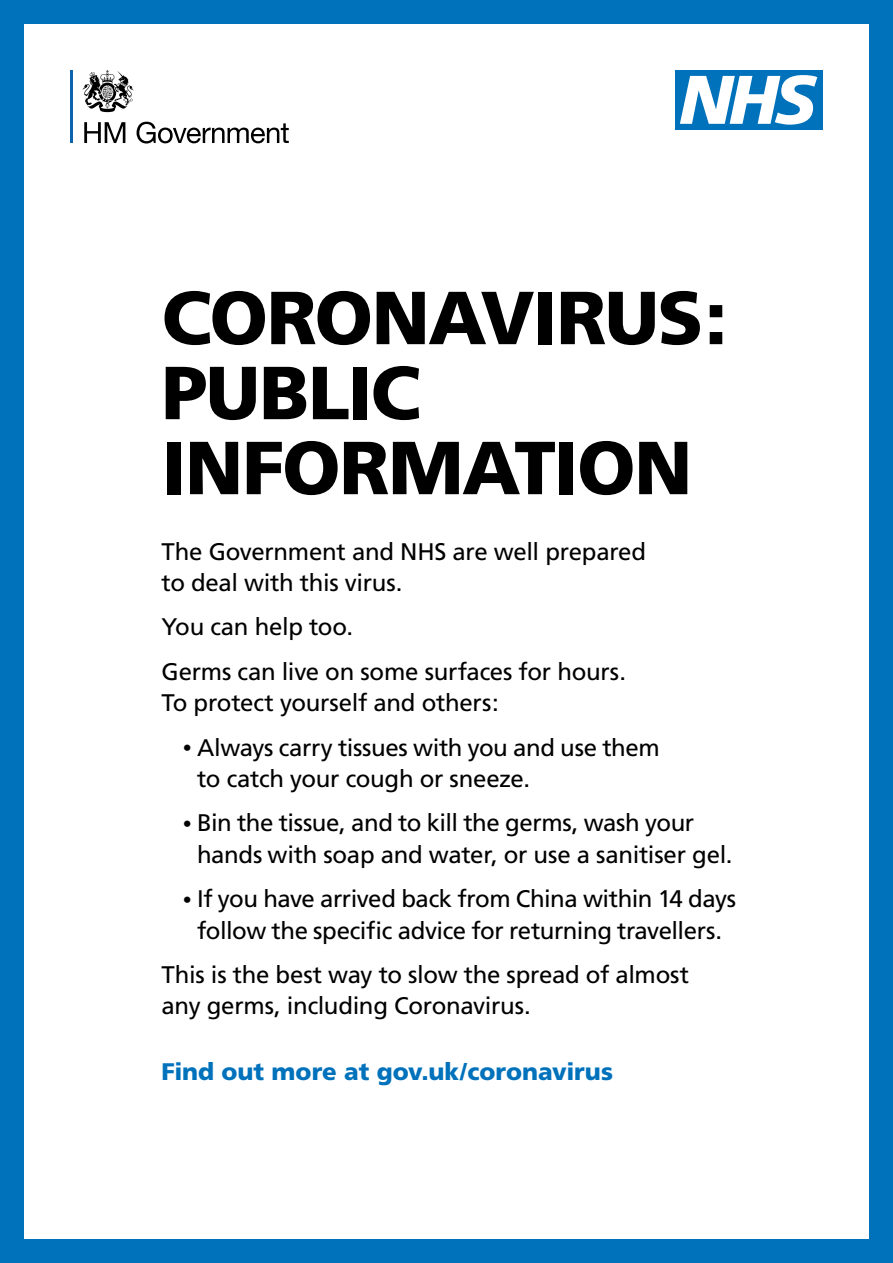
<style>
.page{position:relative;width:893px;height:1263px;background:#0072bb}
.page>*{position:absolute;margin:0;border:0;box-sizing:border-box;transform-origin:0 0}
.t1{font:900 75px/75px "Frutiger";letter-spacing:-.02em;color:#000}
.t2{font:24px/31.5px "Frutiger";letter-spacing:-.015em;color:#000}
.t3{font:900 24px "Frutiger";color:#0072bb}
.s1{font-size:18px}
</style>
<div class="page">
<div style="left:24px;top:24px;width:844px;height:1214px;background:#fff"></div>
<div style="left:676px;top:70px;width:147px;height:60px;background:#0072bb"></div>
<svg style="left:680px;top:75px;width:137px;height:50px"></svg>
<hr style="left:70px;top:70px;width:3px;height:73px;background:#0c64af">
<svg style="left:84px;top:122px;width:41px;height:21px"></svg>
<svg style="left:137px;top:122px;width:152px;height:22px"></svg>
<svg style="left:82px;top:70px;width:52px;height:42px"></svg>
<h1 class="t1" style="left:162px;top:280px;width:567px">CORONAVIRUS:<br>PUBLIC<br>INFORMATION</h1>
<p class="t2" style="left:162px;top:536px;width:486px">The Government and NHS are well prepared to deal with this virus.</p>
<p class="t2" style="left:162px;top:605px;width:466px;line-height:44.2px">You can help too.<br>Germs can live on some surfaces for hours.</p>
<p class="t2" style="left:162px;top:687px;width:339px">To protect yourself and others:</p>
<p class="t2" style="left:197px;top:731px;width:464px;text-indent:-14px"><span class="s1">•</span> Always carry tissues with you and use them to catch your cough or sneeze.</p>
<p class="t2" style="left:197px;top:807px;width:537px;text-indent:-14px"><span class="s1">•</span> Bin the tissue, and to kill the germs, wash your hands with soap and water, or use a sanitiser gel.</p>
<p class="t2" style="left:183px;top:883px;width:555px;text-align:center"><span class="s1">•</span> If you have arrived back from China within 14 days follow the specific advice for returning travellers.</p>
<p class="t2" style="left:162px;top:959px;width:529px">This is the best way to slow the spread of almost any germs, including Coronavirus.</p>
<p class="t3" style="left:162px;top:1057px;width:453px">Find out more at gov.uk/coronavirus</p>
</div>
